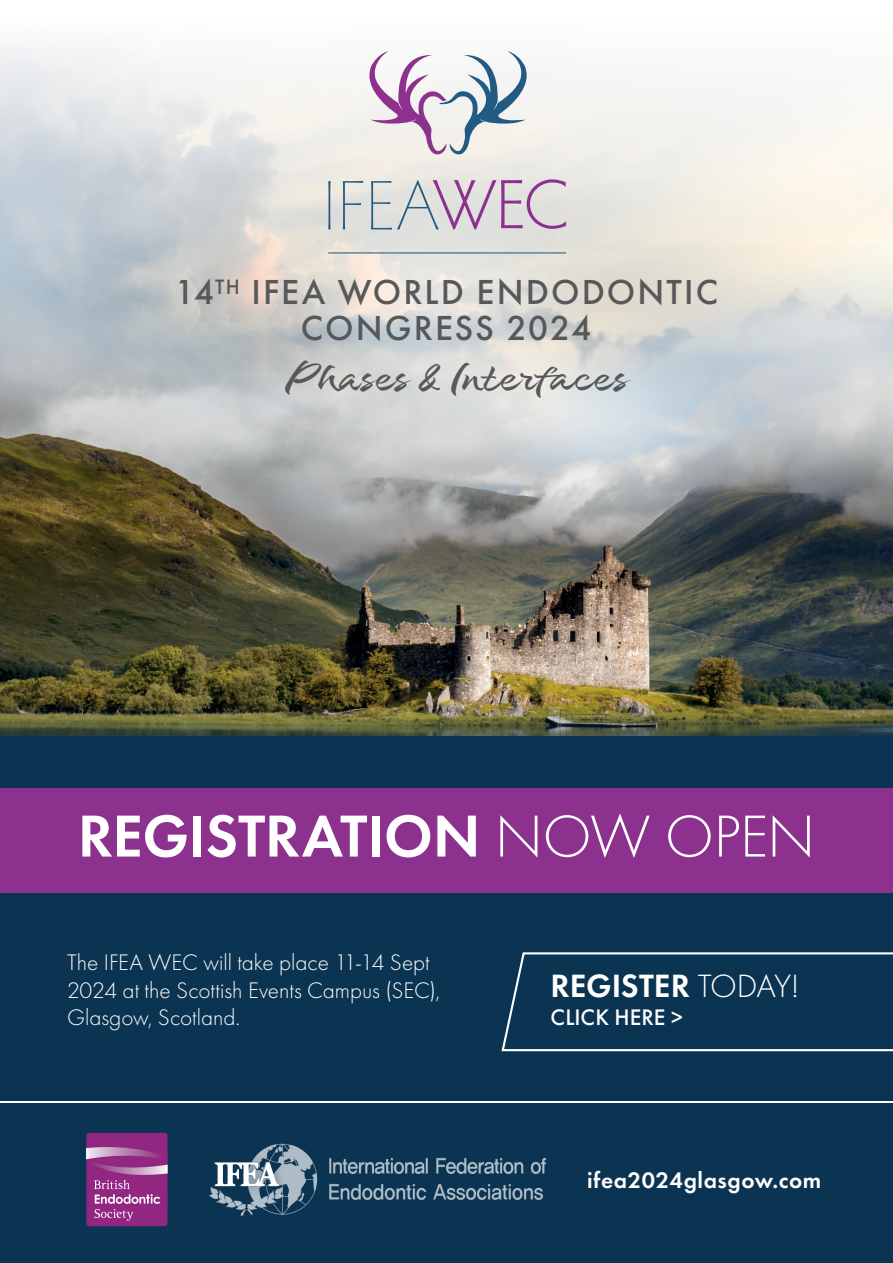
<style>
.page{position:relative;width:893px;height:1263px;background:#fff}
.page>*{position:absolute;margin:0;border:0;box-sizing:border-box;transform-origin:0 0}
.t1{font:600 61.35px "Futura PT";letter-spacing:-.005em;color:#fff}
.t2{font:40.35px "Salamat";color:#57585a}
.t3{font:500 36px/36px "Futura PT";letter-spacing:.06em;color:#57585a;text-align:center}
.t4{font:600 33.45px "Futura PT";color:#fff}
.t5{font:300 23.4px/27.6px "Futura PT";letter-spacing:-.005em;color:#fff}
.t6{font:600 23.4px "Futura PT";letter-spacing:.025em;color:#fff}
.t7{font:500 23.4px "Futura PT";letter-spacing:.005em;color:#fff}
.s1{font-weight:300}
</style>
<div class="page">
<img style="left:0;top:44px;width:893px;height:647px">
<img style="left:0;top:691px;width:893px;height:46px">
<div style="left:0;top:737px;width:893px;height:526px;background:#0a3451"></div>
<svg style="left:328px;top:181px;width:3px;height:48px"></svg>
<svg style="left:343px;top:181px;width:20px;height:48px"></svg>
<svg style="left:371px;top:179px;width:195px;height:51px"></svg>
<svg style="left:362px;top:51px;width:172px;height:110px"></svg>
<hr style="left:0;top:1101px;width:893px;height:2px;background:#fff">
<hr style="left:328px;top:252px;width:238px;height:1px;background:#215b84">
<div style="left:86px;top:1133px;width:82px;height:93px;background:#922782;border-radius:3px"></div>
<img style="left:86px;top:1159px;width:82px;height:21px">
<img style="left:86px;top:1141px;width:81px;height:21px">
<svg style="left:94px;top:1180px;width:66px;height:40px"></svg>
<img style="left:210px;top:1144px;width:335px;height:71px">
<div style="left:206px;top:1153px;width:82px;height:42px;background:#0a3451;opacity:.5"></div>
<svg style="left:215px;top:1162px;width:64px;height:24px"></svg>
<div style="left:0;top:788px;width:893px;height:104px;background:#8c328e"></div>
<svg style="left:501px;top:952px;width:392px;height:100px"></svg>
<p class="t3" style="left:174px;top:274px;width:545px">14<sup>TH</sup> IFEA WORLD ENDODONTIC<br>CONGRESS 2024</p>
<p class="t2" style="left:285px;top:351px;width:344px">Phases &amp; Interfaces</p>
<p class="t1" style="left:78px;top:798px;width:739px">REGISTRATION <span class="s1">NOW OPEN</span></p>
<p class="t5" style="left:67px;top:949px;width:375px">The IFEA WEC will take place 11-14 Sept<br>2024 at the Scottish Events Campus (SEC),<br>Glasgow, Scotland.</p>
<p class="t4" style="left:551px;top:965px;width:251px">REGISTER <span class="s1">TODAY!</span></p>
<p class="t7" style="left:551px;top:1003px;width:134px">CLICK HERE &gt;</p>
<p class="t6" style="left:587px;top:1165px;width:236px">ifea2024glasgow.com</p>
</div>
